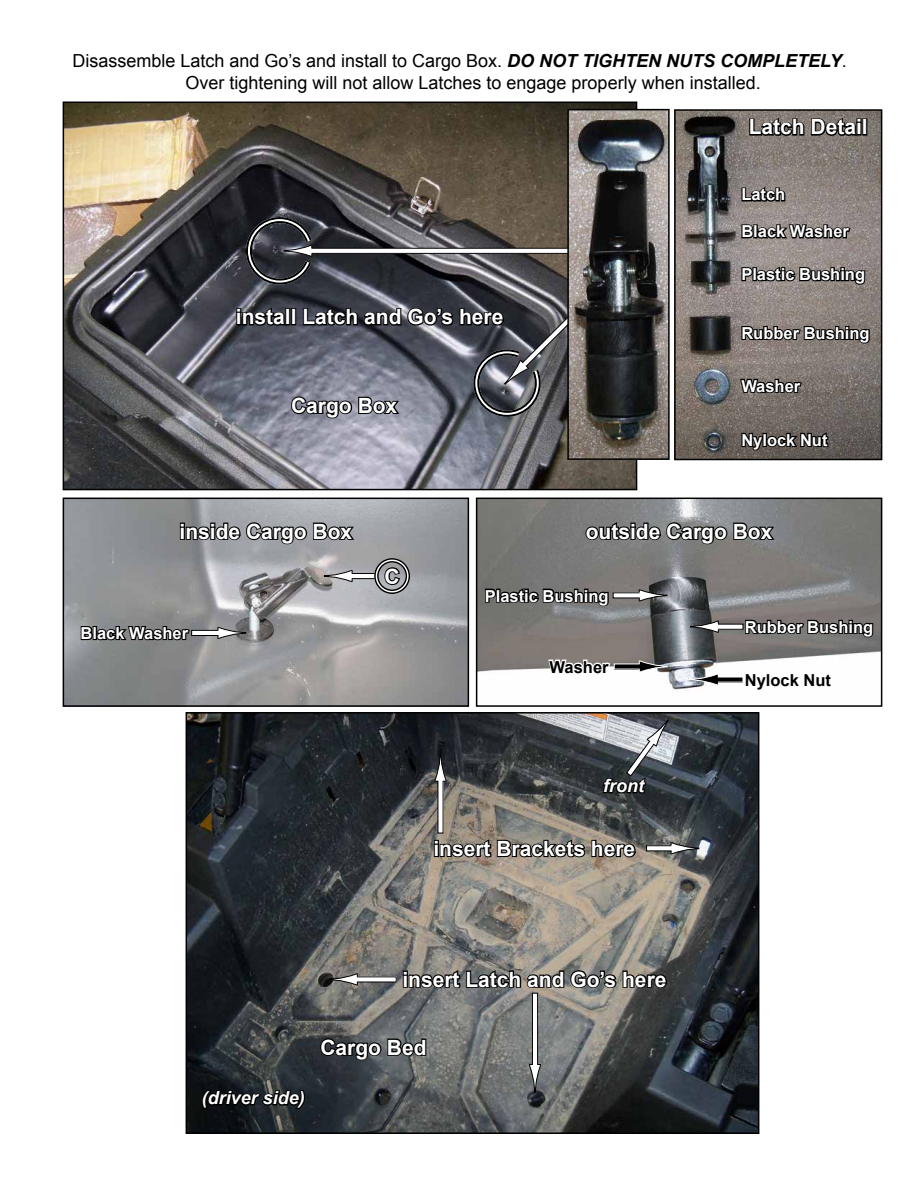
<style>
.page{position:relative;width:918px;height:1188px;background:#fff}
.page>*{position:absolute;margin:0;border:0;box-sizing:border-box;transform-origin:0 0}
.t1{font:700 21px "Arial";color:#fff}
.t2{font:18px/21.6px "Arial";color:#000}
.t3{font:italic 700 18px "Arial";color:#fff}
.t4{font:700 16.5px "Arial";color:#fff}
.t5{font:700 16.5px "Arial";color:#000}
.s1{font-weight:700;font-style:italic}
</style>
<div class="page">
<img style="left:66px;top:105px;width:568px;height:382px">
<div style="left:63px;top:102px;width:574px;height:388px;border:2px solid #000"></div>
<img style="left:189px;top:715px;width:567px;height:416px">
<div style="left:186px;top:712px;width:573px;height:422px;border:2px solid #000"></div>
<svg style="left:200px;top:1089px;width:107px;height:21px;background:#0e1113"></svg>
<svg style="left:601px;top:720px;width:68px;height:76px;background:#6d7276"></svg>
<svg style="left:434px;top:825px;width:203px;height:34px;background:#605b54"></svg>
<svg style="left:403px;top:956px;width:266px;height:34px;background:#605e5a"></svg>
<div style="left:532px;top:993px;width:6px;height:72px;background:#fff"></div>
<div style="left:532px;top:993px;width:6px;height:72px;border:1px solid #000"></div>
<svg style="left:528px;top:1064px;width:14px;height:29px"></svg>
<div style="left:357px;top:977px;width:39px;height:5px;background:#fff"></div>
<svg style="left:329px;top:973px;width:29px;height:13px"></svg>
<div style="left:438px;top:781px;width:5px;height:52px;background:#fff"></div>
<svg style="left:434px;top:753px;width:13px;height:29px"></svg>
<div style="left:647px;top:846px;width:24px;height:5px;background:#fff"></div>
<svg style="left:670px;top:842px;width:30px;height:13px"></svg>
<svg style="left:319px;top:1035px;width:108px;height:27px;background:#333638"></svg>
<img style="left:677px;top:112px;width:202px;height:345px">
<div style="left:674px;top:109px;width:208px;height:351px;border:2px solid #000"></div>
<svg style="left:748px;top:109px;width:114px;height:29px;background:#4f4a46"></svg>
<div style="left:856px;top:122px;width:6px;height:14px;border:2px solid #000"></div>
<div style="left:862px;top:118px;width:5px;height:18px;border:2px solid #000"></div>
<svg style="left:740px;top:430px;width:90px;height:22px;background:#37322f"></svg>
<svg style="left:739px;top:373px;width:64px;height:25px;background:#4e4844"></svg>
<svg style="left:740px;top:324px;width:131px;height:21px;background:#443f3c"></svg>
<svg style="left:740px;top:261px;width:127px;height:25px;background:#585350"></svg>
<svg style="left:740px;top:219px;width:112px;height:25px;background:#5b5554"></svg>
<svg style="left:740px;top:182px;width:46px;height:22px"></svg>
<img style="left:570px;top:112px;width:97px;height:345px">
<div style="left:567px;top:109px;width:103px;height:351px;border:2px solid #000"></div>
<svg style="left:236px;top:214px;width:413px;height:206px;background:#515157"></svg>
<img style="left:66px;top:501px;width:400px;height:203px">
<div style="left:63px;top:498px;width:406px;height:209px;border:2px solid #000"></div>
<svg style="left:80px;top:620px;width:111px;height:25px;background:#505151"></svg>
<div style="left:192px;top:630px;width:26px;height:6px;background:#fff"></div>
<div style="left:191px;top:630px;width:28px;height:6px;border:1px solid #000"></div>
<svg style="left:217px;top:626px;width:29px;height:14px"></svg>
<svg style="left:180px;top:519px;width:176px;height:27px;background:#616265"></svg>
<img style="left:479px;top:501px;width:400px;height:189px">
<div style="left:476px;top:498px;width:406px;height:209px;border:2px solid #000"></div>
<svg style="left:744px;top:670px;width:89px;height:20px"></svg>
<svg style="left:547px;top:654px;width:65px;height:25px"></svg>
<svg style="left:744px;top:618px;width:131px;height:21px;background:#3e3c3b"></svg>
<svg style="left:484px;top:583px;width:126px;height:25px;background:#454543"></svg>
<div style="left:614px;top:664px;width:26px;height:5px;background:#000"></div>
<svg style="left:639px;top:660px;width:29px;height:13px"></svg>
<div style="left:718px;top:677px;width:25px;height:5px;background:#000"></div>
<svg style="left:690px;top:673px;width:29px;height:13px"></svg>
<div style="left:613px;top:593px;width:27px;height:5px;background:#fff"></div>
<svg style="left:639px;top:589px;width:29px;height:13px"></svg>
<div style="left:718px;top:624px;width:25px;height:5px;background:#fff"></div>
<div style="left:718px;top:624px;width:25px;height:6px;border:1px solid #000"></div>
<svg style="left:690px;top:620px;width:29px;height:13px"></svg>
<svg style="left:584px;top:508px;width:193px;height:38px;background:#646566"></svg>
<div style="left:352px;top:573px;width:25px;height:6px;background:#fff"></div>
<div style="left:351px;top:573px;width:26px;height:6px;border:1px solid #000"></div>
<svg style="left:324px;top:569px;width:29px;height:14px"></svg>
<svg style="left:383px;top:566px;width:18px;height:20px"></svg>
<div style="left:374px;top:558px;width:36px;height:36px;border:4px solid #fff;border-radius:50%"></div>
<div style="left:374px;top:558px;width:36px;height:36px;border:1px solid #000;border-radius:50%"></div>
<div style="left:377px;top:561px;width:30px;height:30px;border:1px solid #000;border-radius:50%"></div>
<p class="t2" style="left:185px;top:50px;width:663px;text-indent:-113px">Disassemble Latch and Go’s and install to Cargo Box. <span class="s1">DO NOT TIGHTEN NUTS COMPLETELY</span>.<br>Over tightening will not allow Latches to engage properly when installed.</p>
<p class="t1" style="left:749px;top:113px;width:121px">Latch Detail</p>
<p class="t4" style="left:741px;top:184px;width:46px">Latch</p>
<p class="t4" style="left:741px;top:220px;width:109px">Black Washer</p>
<p class="t1" style="left:236px;top:303px;width:269px">install Latch and Go’s here</p>
<p class="t1" style="left:291px;top:391px;width:108px">Cargo Box</p>
<p class="t1" style="left:180px;top:517px;width:174px">inside Cargo Box</p>
<p class="t1" style="left:385px;top:562px;width:17px">C</p>
<p class="t4" style="left:741px;top:263px;width:125px">Plastic Bushing</p>
<p class="t4" style="left:741px;top:322px;width:130px">Rubber Bushing</p>
<p class="t4" style="left:741px;top:375px;width:60px">Washer</p>
<p class="t4" style="left:741px;top:429px;width:88px">Nylock Nut</p>
<p class="t1" style="left:586px;top:517px;width:188px">outside Cargo Box</p>
<p class="t4" style="left:81px;top:622px;width:109px">Black Washer</p>
<p class="t4" style="left:485px;top:585px;width:125px">Plastic Bushing</p>
<p class="t5" style="left:550px;top:656px;width:60px">Washer</p>
<p class="t3" style="left:603px;top:774px;width:42px">front</p>
<p class="t1" style="left:433px;top:835px;width:203px">insert Brackets here</p>
<p class="t1" style="left:402px;top:965px;width:266px">insert Latch and Go’s here</p>
<p class="t3" style="left:202px;top:1086px;width:105px">(driver side)</p>
<p class="t1" style="left:320px;top:1033px;width:108px">Cargo Bed</p>
<p class="t4" style="left:745px;top:616px;width:130px">Rubber Bushing</p>
<p class="t5" style="left:745px;top:669px;width:88px">Nylock Nut</p>
</div>
